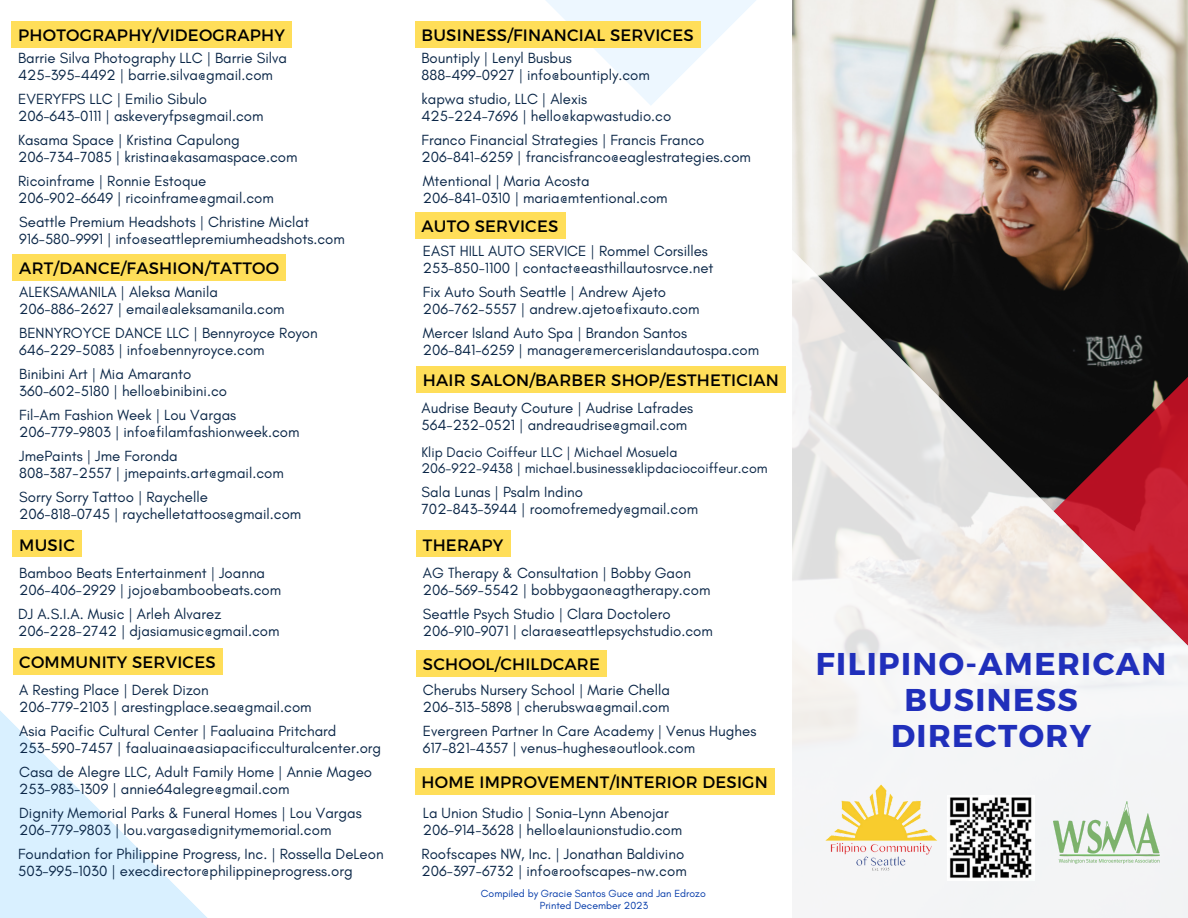
<style>
.page{position:relative;width:1188px;height:918px;background:#fff}
.page>*{position:absolute;margin:0;border:0;box-sizing:border-box;transform-origin:0 0}
.t1{font:700 31.5px "Montserrat";letter-spacing:.045em;color:#202fbb}
.t2{font:16.5px "Montserrat";letter-spacing:.015em;color:#000}
.t3{font:15px/16.8px "Glacial Indifference";color:#0a2647}
.t4{font:14.25px "Glacial Indifference";color:#0a2647}
.t5{font:10.5px "Glacial Indifference";color:#0038a8}
</style>
<div class="page">
<img style="left:792px;top:0;width:396px;height:225px">
<svg style="left:792px;top:225px;width:396px;height:693px"></svg>
<svg style="left:0;top:711px;width:207px;height:207px;fill:#d9f0ff"></svg>
<svg style="left:1053px;top:339px;width:135px;height:347px;background:#9b5a5f"></svg>
<svg style="left:546px;top:0;width:210px;height:105px"></svg>
<img style="left:796px;top:769px;width:173px;height:114px">
<img style="left:1053px;top:801px;width:106px;height:62px">
<img style="left:948px;top:795px;width:86px;height:86px">
<div style="left:12px;top:21px;width:280px;height:27px;background:#ffde59"></div>
<div style="left:13px;top:254px;width:273px;height:27px;background:#ffde59"></div>
<div style="left:13px;top:530px;width:69px;height:27px;background:#ffde59"></div>
<div style="left:415px;top:21px;width:286px;height:27px;background:#ffde59"></div>
<div style="left:13px;top:648px;width:210px;height:27px;background:#ffde59"></div>
<div style="left:415px;top:212px;width:150px;height:27px;background:#ffde59"></div>
<div style="left:416px;top:366px;width:370px;height:27px;background:#ffde59"></div>
<div style="left:416px;top:530px;width:94px;height:27px;background:#ffde59"></div>
<div style="left:416px;top:650px;width:191px;height:27px;background:#ffde59"></div>
<div style="left:415px;top:768px;width:360px;height:27px;background:#ffde59"></div>
<p class="t2" style="left:18px;top:24px;width:268px">PHOTOGRAPHY/VIDEOGRAPHY</p>
<p class="t3" style="left:18px;top:50px;width:270px">Barrie Silva Photography LLC | Barrie Silva<br>425-395-4492 | barrie.silva@gmail.com</p>
<p class="t3" style="left:18px;top:91px;width:191px">EVERYFPS LLC | Emilio Sibulo</p>
<p class="t3" style="left:18px;top:108px;width:247px">206-643-0111 | askeveryfps@gmail.com</p>
<p class="t3" style="left:18px;top:132px;width:223px">Kasama Space | Kristina Capulong</p>
<p class="t3" style="left:18px;top:149px;width:281px">206-734-7085 | kristina@kasamaspace.com</p>
<p class="t3" style="left:18px;top:173px;width:190px">Ricoinframe | Ronnie Estoque</p>
<p class="t3" style="left:18px;top:190px;width:257px">206-902-6649 | ricoinframe@gmail.com</p>
<p class="t3" style="left:19px;top:214px;width:291px">Seattle Premium Headshots | Christine Miclat</p>
<p class="t3" style="left:19px;top:230px;width:327px">916-580-9991 | info@seattlepremiumheadshots.com</p>
<p class="t2" style="left:19px;top:258px;width:261px">ART/DANCE/FASHION/TATTOO</p>
<p class="t3" style="left:19px;top:283px;width:200px">ALEKSAMANILA | Aleksa Manila</p>
<p class="t3" style="left:19px;top:300px;width:267px">206-886-2627 | email@aleksamanila.com</p>
<p class="t3" style="left:19px;top:324px;width:300px">BENNYROYCE DANCE LLC | Bennyroyce Royon</p>
<p class="t3" style="left:19px;top:341px;width:247px">646-229-5083 | info@bennyroyce.com</p>
<p class="t3" style="left:19px;top:365px;width:173px">Binibini Art | Mia Amaranto</p>
<p class="t3" style="left:19px;top:382px;width:209px">360-602-5180 | hello@binibini.co</p>
<p class="t3" style="left:19px;top:406px;width:219px">Fil-Am Fashion Week | Lou Vargas</p>
<p class="t3" style="left:19px;top:423px;width:282px">206-779-9803 | info@filamfashionweek.com</p>
<p class="t3" style="left:19px;top:447px;width:160px">JmePaints | Jme Foronda</p>
<p class="t3" style="left:19px;top:464px;width:266px">808-387-2557 | jmepaints.art@gmail.com</p>
<p class="t3" style="left:19px;top:488px;width:190px">Sorry Sorry Tattoo | Raychelle</p>
<p class="t3" style="left:19px;top:505px;width:284px">206-818-0745 | raychelletattoos@gmail.com</p>
<p class="t2" style="left:19px;top:534px;width:57px">MUSIC</p>
<p class="t3" style="left:19px;top:564px;width:247px">Bamboo Beats Entertainment | Joanna</p>
<p class="t3" style="left:19px;top:581px;width:264px">206-406-2929 | jojo@bamboobeats.com</p>
<p class="t3" style="left:18px;top:605px;width:204px">DJ A.S.I.A. Music | Arleh Alvarez</p>
<p class="t3" style="left:18px;top:622px;width:263px">206-228-2742 | djasiamusic@gmail.com</p>
<p class="t2" style="left:19px;top:652px;width:198px">COMMUNITY SERVICES</p>
<p class="t3" style="left:19px;top:682px;width:191px">A Resting Place | Derek Dizon</p>
<p class="t3" style="left:19px;top:699px;width:294px">206-779-2103 | arestingplace.sea@gmail.com</p>
<p class="t3" style="left:19px;top:723px;width:319px">Asia Pacific Cultural Center | Faaluaina Pritchard</p>
<p class="t3" style="left:19px;top:740px;width:363px">253-590-7457 | faaluaina@asiapacificculturalcenter.org</p>
<p class="t3" style="left:19px;top:764px;width:354px">Casa de Alegre LLC, Adult Family Home | Annie Mageo</p>
<p class="t3" style="left:19px;top:781px;width:272px">253-983-1309 | annie64alegre@gmail.com</p>
<p class="t3" style="left:19px;top:805px;width:344px">Dignity Memorial Parks &amp; Funeral Homes | Lou Vargas</p>
<p class="t3" style="left:19px;top:822px;width:314px">206-779-9803 | lou.vargas@dignitymemorial.com</p>
<p class="t3" style="left:18px;top:846px;width:367px">Foundation for Philippine Progress, Inc. | Rossella DeLeon</p>
<p class="t3" style="left:18px;top:862px;width:336px">503-995-1030 | execdirector@philippineprogress.org</p>
<p class="t2" style="left:422px;top:24px;width:274px">BUSINESS/FINANCIAL SERVICES</p>
<p class="t3" style="left:422px;top:50px;width:152px">Bountiply | Lenyl Busbus</p>
<p class="t3" style="left:422px;top:67px;width:230px">888-499-0927 | info@bountiply.com</p>
<p class="t3" style="left:422px;top:91px;width:167px">kapwa studio, LLC | Alexis</p>
<p class="t3" style="left:422px;top:108px;width:251px">425-224-7696 | hello@kapwastudio.co</p>
<p class="t3" style="left:422px;top:132px;width:284px">Franco Financial Strategies | Francis Franco</p>
<p class="t3" style="left:422px;top:149px;width:331px">206-841-6259 | francisfranco@eaglestrategies.com</p>
<p class="t3" style="left:423px;top:173px;width:168px">Mtentional | Maria Acosta</p>
<p class="t3" style="left:423px;top:190px;width:246px">206-841-0310 | maria@mtentional.com</p>
<p class="t2" style="left:422px;top:215px;width:138px">AUTO SERVICES</p>
<p class="t3" style="left:423px;top:242px;width:287px">EAST HILL AUTO SERVICE | Rommel Corsilles</p>
<p class="t3" style="left:423px;top:259px;width:292px">253-850-1100 | contact@easthillautosrvce.net</p>
<p class="t3" style="left:423px;top:283px;width:245px">Fix Auto South Seattle | Andrew Ajeto</p>
<p class="t3" style="left:423px;top:300px;width:278px">206-762-5557 | andrew.ajeto@fixauto.com</p>
<p class="t3" style="left:423px;top:324px;width:266px">Mercer Island Auto Spa | Brandon Santos</p>
<p class="t3" style="left:423px;top:341px;width:338px">206-841-6259 | manager@mercerislandautospa.com</p>
<p class="t2" style="left:423px;top:370px;width:357px">HAIR SALON/BARBER SHOP/ESTHETICIAN</p>
<p class="t3" style="left:422px;top:400px;width:273px">Audrise Beauty Couture | Audrise Lafrades</p>
<p class="t3" style="left:422px;top:416px;width:267px">564-232-0521 | andreaudrise@gmail.com</p>
<p class="t4" style="left:422px;top:444px;width:257px">Klip Dacio Coiffeur LLC | Michael Mosuela</p>
<p class="t4" style="left:422px;top:460px;width:348px">206-922-9438 | michael.business@klipdaciocoiffeur.com</p>
<p class="t3" style="left:422px;top:484px;width:163px">Sala Lunas | Psalm Indino</p>
<p class="t3" style="left:422px;top:501px;width:278px">702-843-3944 | roomofremedy@gmail.com</p>
<p class="t2" style="left:423px;top:534px;width:82px">THERAPY</p>
<p class="t3" style="left:423px;top:564px;width:270px">AG Therapy &amp; Consultation | Bobby Gaon</p>
<p class="t3" style="left:423px;top:581px;width:289px">206-569-5542 | bobbygaon@agtherapy.com</p>
<p class="t3" style="left:423px;top:605px;width:249px">Seattle Psych Studio | Clara Doctolero</p>
<p class="t3" style="left:423px;top:622px;width:292px">206-910-9071 | clara@seattlepsychstudio.com</p>
<p class="t2" style="left:423px;top:654px;width:178px">SCHOOL/CHILDCARE</p>
<p class="t3" style="left:423px;top:682px;width:249px">Cherubs Nursery School | Marie Chella</p>
<p class="t3" style="left:423px;top:699px;width:248px">206-313-5898 | cherubswa@gmail.com</p>
<p class="t3" style="left:423px;top:723px;width:335px">Evergreen Partner In Care Academy | Venus Hughes</p>
<p class="t3" style="left:423px;top:740px;width:274px">617-821-4357 | venus-hughes@outlook.com</p>
<p class="t2" style="left:422px;top:772px;width:348px">HOME IMPROVEMENT/INTERIOR DESIGN</p>
<p class="t3" style="left:423px;top:805px;width:247px">La Union Studio | Sonia-Lynn Abenojar</p>
<p class="t3" style="left:423px;top:822px;width:261px">206-914-3628 | hello@launionstudio.com</p>
<p class="t3" style="left:422px;top:846px;width:264px">Roofscapes NW, Inc. | Jonathan Baldivino</p>
<p class="t3" style="left:422px;top:862px;width:267px">206-397-6732 | info@roofscapes-nw.com</p>
<p class="t5" style="left:481px;top:887px;width:226px">Compiled by Gracie Santos Guce and Jan Edrozo</p>
<p class="t5" style="left:540px;top:899px;width:110px">Printed December 2023</p>
<p class="t1" style="left:816px;top:644px;width:352px">FILIPINO-AMERICAN</p>
<p class="t1" style="left:905px;top:680px;width:175px">BUSINESS</p>
<p class="t1" style="left:891px;top:716px;width:202px">DIRECTORY</p>
</div>
